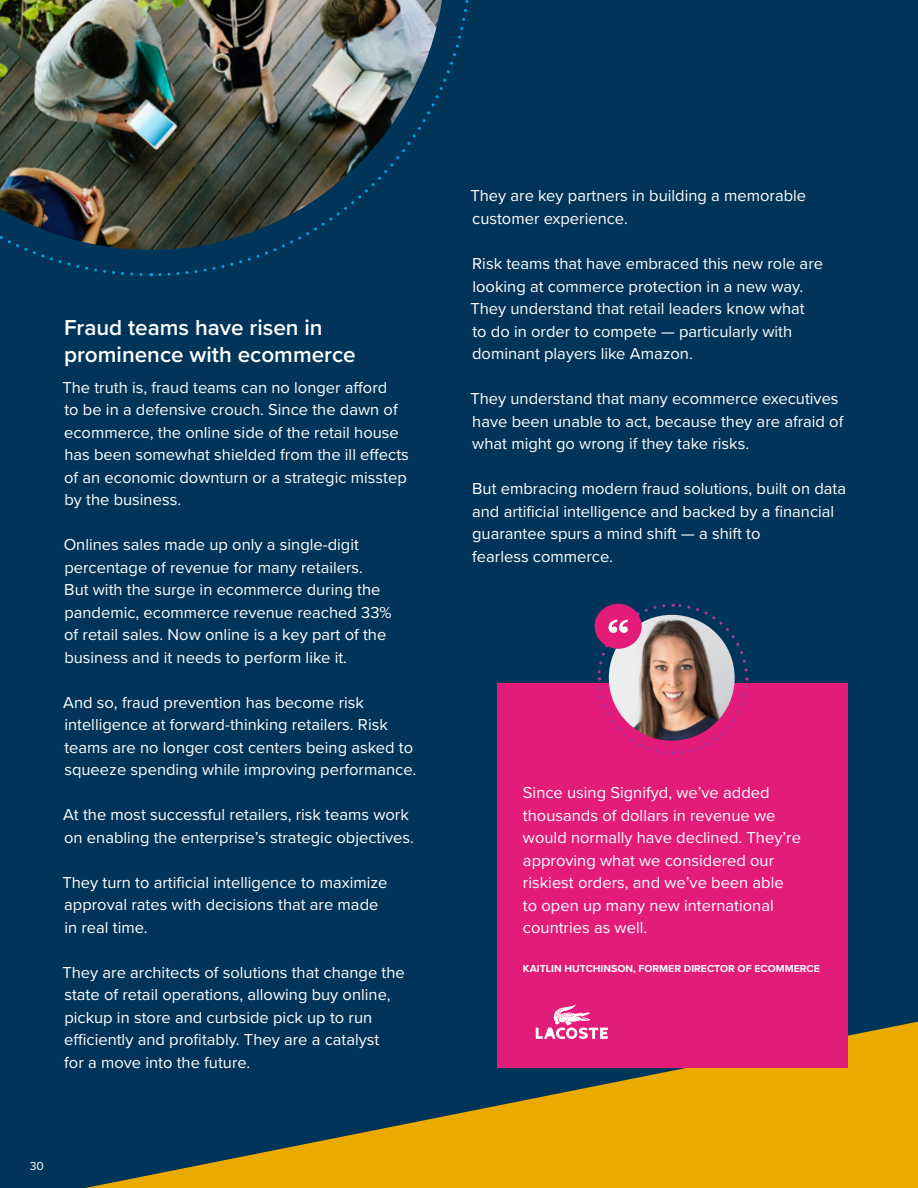
<style>
.page{position:relative;width:918px;height:1188px;background:#003459}
.page>*{position:absolute;margin:0;border:0;box-sizing:border-box;transform-origin:0 0}
.t1{font:600 22.5px/27px "Proxima Nova";color:#fff}
.t2{font:16.5px/22.5px "Proxima Nova";color:#fff}
.t3{font:12px "Proxima Nova";color:#fff}
.t4{font:700 10.5px "Proxima Nova";color:#fff}
</style>
<div class="page">
<img style="left:157px;top:0;width:312px;height:276px">
<img style="left:0;top:0;width:152px;height:277px">
<svg style="left:85px;top:1022px;width:833px;height:166px;fill:#eaaa00"></svg>
<div style="left:497px;top:683px;width:351px;height:385px;background:#e31c79"></div>
<img style="left:596px;top:603px;width:153px;height:152px">
<svg style="left:536px;top:1004px;width:72px;height:35px"></svg>
<h1 class="t1" style="left:64px;top:313px;width:293px">Fraud teams have risen in prominence with ecommerce</h1>
<p class="t2" style="left:62px;top:375px;width:348px">The truth is, fraud teams can no longer afford<br>to be in a defensive crouch. Since the dawn of ecommerce, the online side of the retail house has been somewhat shielded from the ill effects of an economic downturn or a strategic misstep by the business.</p>
<p class="t2" style="left:64px;top:533px;width:329px">Onlines sales made up only a single-digit percentage of revenue for many retailers.<br>But with the surge in ecommerce during the pandemic, ecommerce revenue reached 33% of retail sales. Now online is a key part of the business and it needs to perform like it.</p>
<p class="t2" style="left:63px;top:690px;width:355px">And so, fraud prevention has become risk intelligence at forward-thinking retailers. Risk teams are no longer cost centers being asked to squeeze spending while improving performance.</p>
<p class="t2" style="left:63px;top:803px;width:352px">At the most successful retailers, risk teams work on enabling the enterprise’s strategic objectives.</p>
<p class="t2" style="left:62px;top:870px;width:327px">They turn to artificial intelligence to maximize approval rates with decisions that are made in real time.</p>
<p class="t2" style="left:62px;top:960px;width:344px">They are architects of solutions that change the state of retail operations, allowing buy online, pickup in store and curbside pick up to run efficiently and profitably. They are a catalyst<br>for a move into the future.</p>
<p class="t3" style="left:30px;top:1157px;width:16px">30</p>
<p class="t2" style="left:470px;top:184px;width:337px">They are key partners in building a memorable customer experience.</p>
<p class="t2" style="left:470px;top:252px;width:354px">Risk teams that have embraced this new role are looking at commerce protection in a new way.<br>They understand that retail leaders know what to do in order to compete — particularly with dominant players like Amazon.</p>
<p class="t2" style="left:470px;top:387px;width:375px">They understand that many ecommerce executives have been unable to act, because they are afraid of what might go wrong if they take risks.</p>
<p class="t2" style="left:472px;top:477px;width:375px">But embracing modern fraud solutions, built on data and artificial intelligence and backed by a financial guarantee spurs a mind shift — a shift to<br>fearless commerce.</p>
<p class="t2" style="left:523px;top:781px;width:280px">Since using Signifyd, we’ve added thousands of dollars in revenue we would normally have declined. They’re approving what we considered our riskiest orders, and we’ve been able to open up many new international countries as well.</p>
<p class="t4" style="left:523px;top:960px;width:298px">KAITLIN HUTCHINSON, FORMER DIRECTOR OF ECOMMERCE</p>
</div>
